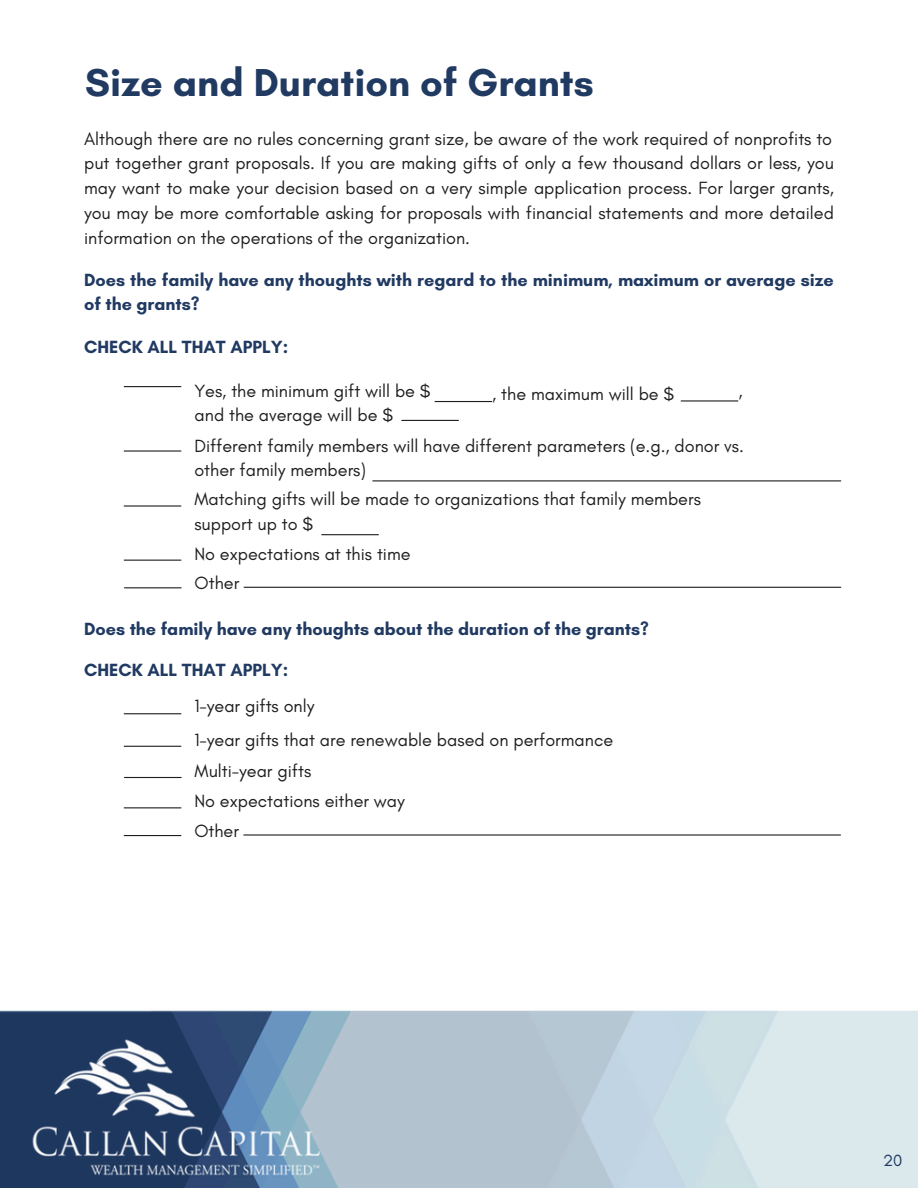
<style>
.page{position:relative;width:918px;height:1188px;background:#fff}
.page>*{position:absolute;margin:0;border:0;box-sizing:border-box;transform-origin:0 0}
.t1{font:700 39.6px "Glacial Indifference";color:#213a62}
.t2{font:18px/24.8px "Glacial Indifference";color:#1e1e1e;text-align:justify}
.t3{font:700 18px/24.8px "Glacial Indifference";color:#213a62}
.t4{font:16.5px "Glacial Indifference";color:#213a62}
</style>
<div class="page">
<img style="left:0;top:1010px;width:918px;height:178px">
<hr style="left:124px;top:386px;width:57px;height:1px;background:#1e1e1e">
<hr style="left:124px;top:450px;width:57px;height:2px;background:#1e1e1e">
<hr style="left:124px;top:587px;width:57px;height:1px;background:#1e1e1e">
<hr style="left:244px;top:587px;width:597px;height:1px;background:#1e1e1e">
<hr style="left:124px;top:505px;width:57px;height:2px;background:#1e1e1e">
<hr style="left:124px;top:560px;width:57px;height:1px;background:#1e1e1e">
<hr style="left:402px;top:420px;width:56px;height:1px;background:#1e1e1e">
<hr style="left:373px;top:480px;width:468px;height:1px;background:#1e1e1e">
<hr style="left:322px;top:534px;width:56px;height:1px;background:#1e1e1e">
<hr style="left:435px;top:401px;width:57px;height:1px;background:#1e1e1e">
<hr style="left:681px;top:400px;width:57px;height:2px;background:#1e1e1e">
<hr style="left:124px;top:713px;width:57px;height:1px;background:#1e1e1e">
<hr style="left:124px;top:746px;width:57px;height:1px;background:#1e1e1e">
<hr style="left:124px;top:777px;width:57px;height:1px;background:#1e1e1e">
<hr style="left:124px;top:807px;width:57px;height:1px;background:#1e1e1e">
<hr style="left:124px;top:835px;width:57px;height:1px;background:#1e1e1e">
<hr style="left:244px;top:834px;width:596px;height:2px;background:#1e1e1e">
<p class="t1" style="left:85px;top:59px;width:510px">Size and Duration of Grants</p>
<h3 class="t2" style="left:84px;top:126px;width:750px">Although there are no rules concerning grant size, be aware of the work required of nonprofits to</h3>
<h2 class="t2" style="left:84px;top:151px;width:751px">put together grant proposals. If you are making gifts of only a few thousand dollars or less, you may want to make your decision based on a very simple application process. For larger grants, you may be more comfortable asking for proposals with financial statements and more detailed information on the operations of the organization.</h2>
<p class="t3" style="left:84px;top:267px;width:751px">Does the family have any thoughts with regard to the minimum, maximum or average size of the grants?</p>
<p class="t3" style="left:84px;top:334px;width:206px">CHECK ALL THAT APPLY:</p>
<p class="t2" style="left:194px;top:378px;width:238px">Yes, the minimum gift will be $</p>
<p class="t2" style="left:738px;top:378px;width:6px">,</p>
<p class="t2" style="left:492px;top:381px;width:183px">, the maximum will be $</p>
<p class="t2" style="left:194px;top:433px;width:551px">Different family members will have different parameters (e.g., donor vs.</p>
<h3 class="t2" style="left:194px;top:458px;width:173px">other family members)</h3>
<h2 class="t2" style="left:195px;top:403px;width:200px">and the average will be $</h2>
<p class="t2" style="left:194px;top:487px;width:508px">Matching gifts will be made to organizations that family members</p>
<p class="t2" style="left:194px;top:511px;width:120px">support up to $</p>
<p class="t2" style="left:194px;top:541px;width:218px">No expectations at this time</p>
<p class="t2" style="left:195px;top:570px;width:46px">Other</p>
<p class="t3" style="left:84px;top:616px;width:566px">Does the family have any thoughts about the duration of the grants?</p>
<p class="t3" style="left:84px;top:657px;width:206px">CHECK ALL THAT APPLY:</p>
<p class="t2" style="left:194px;top:693px;width:122px">1-year gifts only</p>
<p class="t2" style="left:194px;top:727px;width:420px">1-year gifts that are renewable based on performance</p>
<p class="t2" style="left:195px;top:758px;width:118px">Multi-year gifts</p>
<p class="t2" style="left:194px;top:789px;width:212px">No expectations either way</p>
<p class="t2" style="left:194px;top:818px;width:46px">Other</p>
<p class="t4" style="left:883px;top:1150px;width:21px">20</p>
</div>
